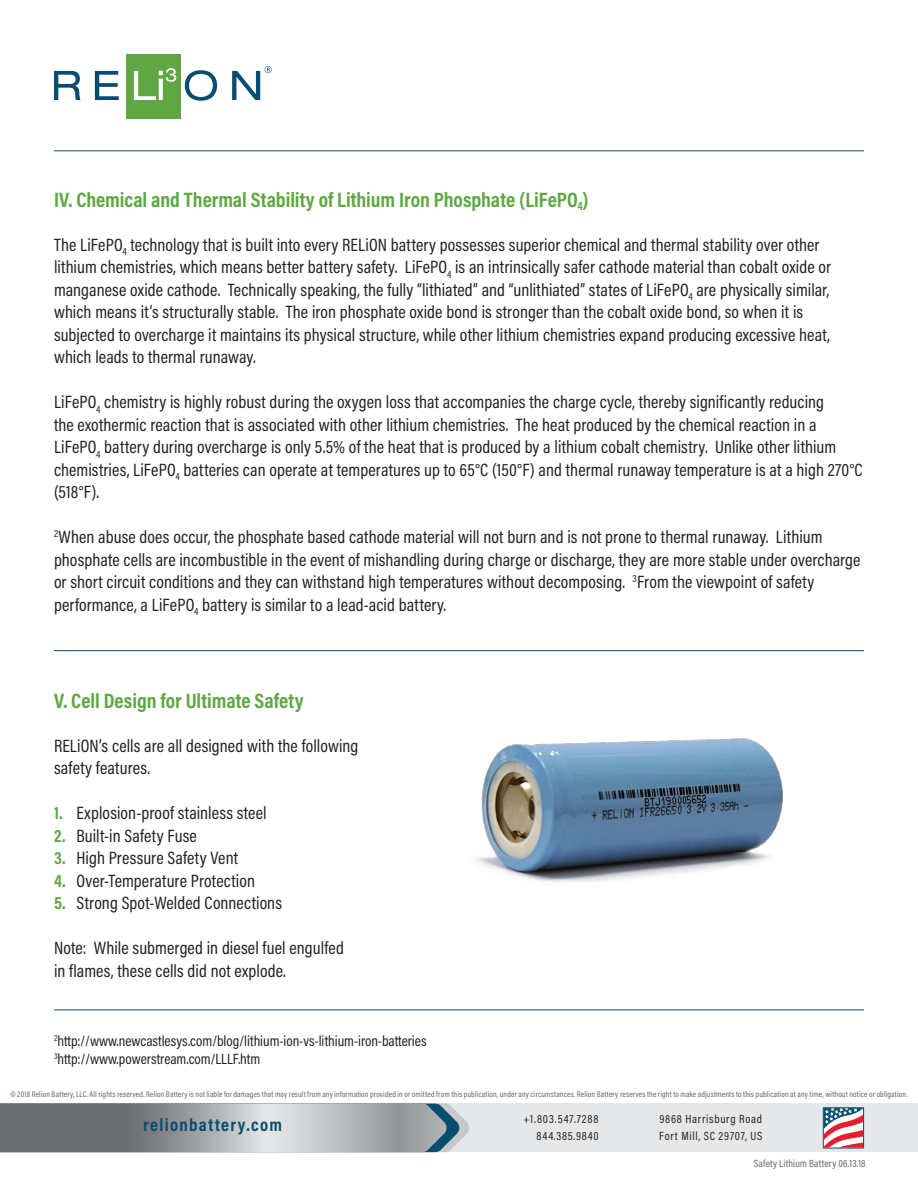
<style>
.page{position:relative;width:918px;height:1188px;background:#fff}
.page>*{position:absolute;margin:0;border:0;box-sizing:border-box;transform-origin:0 0}
.t1{font:700 21px "Acumin Pro Cond";color:#60a744}
.t2{font:18px/22.5px "Acumin Pro Cond";letter-spacing:.005em;color:#231f20}
.t3{font:700 18px "Acumin Pro Cond";letter-spacing:.075em;color:#074d70}
.t4{font:15px "Acumin Pro Cond";color:#231f20}
.t5{font:12px/16.5px "Acumin Pro Cond";letter-spacing:.065em;color:#231f20;text-align:right}
.t6{font:10.5px "Acumin Pro Cond";letter-spacing:.025em;color:#636366}
.t7{font:8.25px "Acumin Pro Cond";letter-spacing:.02em;color:#636366}
.s1{font-weight:700;color:#60a744}
</style>
<div class="page">
<div style="left:126px;top:54px;width:54px;height:65px;background:#60a744"></div>
<svg style="left:54px;top:71px;width:27px;height:29px"></svg>
<svg style="left:95px;top:71px;width:24px;height:29px"></svg>
<svg style="left:134px;top:68px;width:42px;height:32px"></svg>
<svg style="left:185px;top:70px;width:32px;height:31px"></svg>
<svg style="left:232px;top:66px;width:40px;height:34px"></svg>
<div style="left:0;top:1104px;width:918px;height:48px;background:#e6e7e9"></div>
<svg style="left:0;top:1104px;width:469px;height:48px;background:#9a9da0"></svg>
<div style="left:823px;top:1107px;width:41px;height:41px;border:1px solid #074d70"></div>
<svg style="left:824px;top:1108px;width:39px;height:40px;background:#cb939f"></svg>
<hr style="left:54px;top:150px;width:810px;height:1px;background:#074d70">
<hr style="left:54px;top:650px;width:810px;height:1px;background:#074d70">
<hr style="left:54px;top:1010px;width:810px;height:1px;background:#074d70">
<img style="left:475px;top:739px;width:308px;height:143px">
<p class="t1" style="left:54px;top:186px;width:536px">IV. Chemical and Thermal Stability of Lithium Iron Phosphate (LiFePO<sub>4</sub>)</p>
<p class="t2" style="left:54px;top:233px;width:779px">The LiFePO<sub>4</sub> technology that is built into every RELiON battery possesses superior chemical and thermal stability over other lithium chemistries, which means better battery safety. LiFePO<sub>4</sub> is an intrinsically safer cathode material than cobalt oxide or manganese oxide cathode. Technically speaking, the fully “lithiated” and “unlithiated” states of LiFePO<sub>4</sub> are physically similar, which means it’s structurally stable. The iron phosphate oxide bond is stronger than the cobalt oxide bond, so when it is subjected to overcharge it maintains its physical structure, while other lithium chemistries expand producing excessive heat, which leads to thermal runaway.</p>
<p class="t2" style="left:54px;top:391px;width:810px">LiFePO<sub>4</sub> chemistry is highly robust during the oxygen loss that accompanies the charge cycle, thereby significantly reducing<br>the exothermic reaction that is associated with other lithium chemistries. The heat produced by the chemical reaction in a LiFePO<sub>4</sub> battery during overcharge is only 5.5% of the heat that is produced by a lithium cobalt chemistry. Unlike other lithium chemistries, LiFePO<sub>4</sub> batteries can operate at temperatures up to 65°C (150°F) and thermal runaway temperature is at a high 270°C (518°F).</p>
<p class="t2" style="left:54px;top:526px;width:808px"><sup>2</sup>When abuse does occur, the phosphate based cathode material will not burn and is not prone to thermal runaway. Lithium phosphate cells are incombustible in the event of mishandling during charge or discharge, they are more stable under overcharge or short circuit conditions and they can withstand high temperatures without decomposing. <sup>3</sup>From the viewpoint of safety performance, a LiFePO<sub>4</sub> battery is similar to a lead-acid battery.</p>
<p class="t1" style="left:54px;top:687px;width:251px">V. Cell Design for Ultimate Safety</p>
<p class="t2" style="left:54px;top:734px;width:306px">RELiON’s cells are all designed with the following safety features.</p>
<p class="t2" style="left:54px;top:802px;width:214px"><span class="s1">1.</span> Explosion-proof stainless steel</p>
<p class="t2" style="left:54px;top:824px;width:144px"><span class="s1">2.</span> Built-in Safety Fuse</p>
<p class="t2" style="left:54px;top:847px;width:186px"><span class="s1">3.</span> High Pressure Safety Vent</p>
<p class="t2" style="left:54px;top:869px;width:203px"><span class="s1">4.</span> Over-Temperature Protection</p>
<p class="t2" style="left:54px;top:892px;width:230px"><span class="s1">5.</span> Strong Spot-Welded Connections</p>
<p class="t2" style="left:54px;top:937px;width:291px">Note: While submerged in diesel fuel engulfed in flames, these cells did not explode.</p>
<p class="t4" style="left:54px;top:1031px;width:374px"><sup>2</sup>http://www.newcastlesys.com/blog/lithium-ion-vs-lithium-iron-batteries</p>
<p class="t4" style="left:54px;top:1049px;width:208px"><sup>3</sup>http://www.powerstream.com/LLLF.htm</p>
<p class="t7" style="left:10px;top:1089px;width:899px">© 2018 Relion Battery, LLC. All rights reserved. Relion Battery is not liable for damages that may result from any information provided in or omitted from this publication, under any circumstances. Relion Battery reserves the right to make adjustments to this publication at any time, without notice or obligation.</p>
<p class="t3" style="left:143px;top:1113px;width:140px">relionbattery.com</p>
<p class="t5" style="left:524px;top:1111px;width:77px">+1.803.547.7288<br>844.385.9840</p>
<p class="t5" style="left:659px;top:1111px;width:105px;text-align:left">9868 Harrisburg Road<br>Fort Mill, SC 29707, US</p>
<p class="t6" style="left:754px;top:1156px;width:113px">Safety Lithium Battery 06.13.18</p>
</div>
